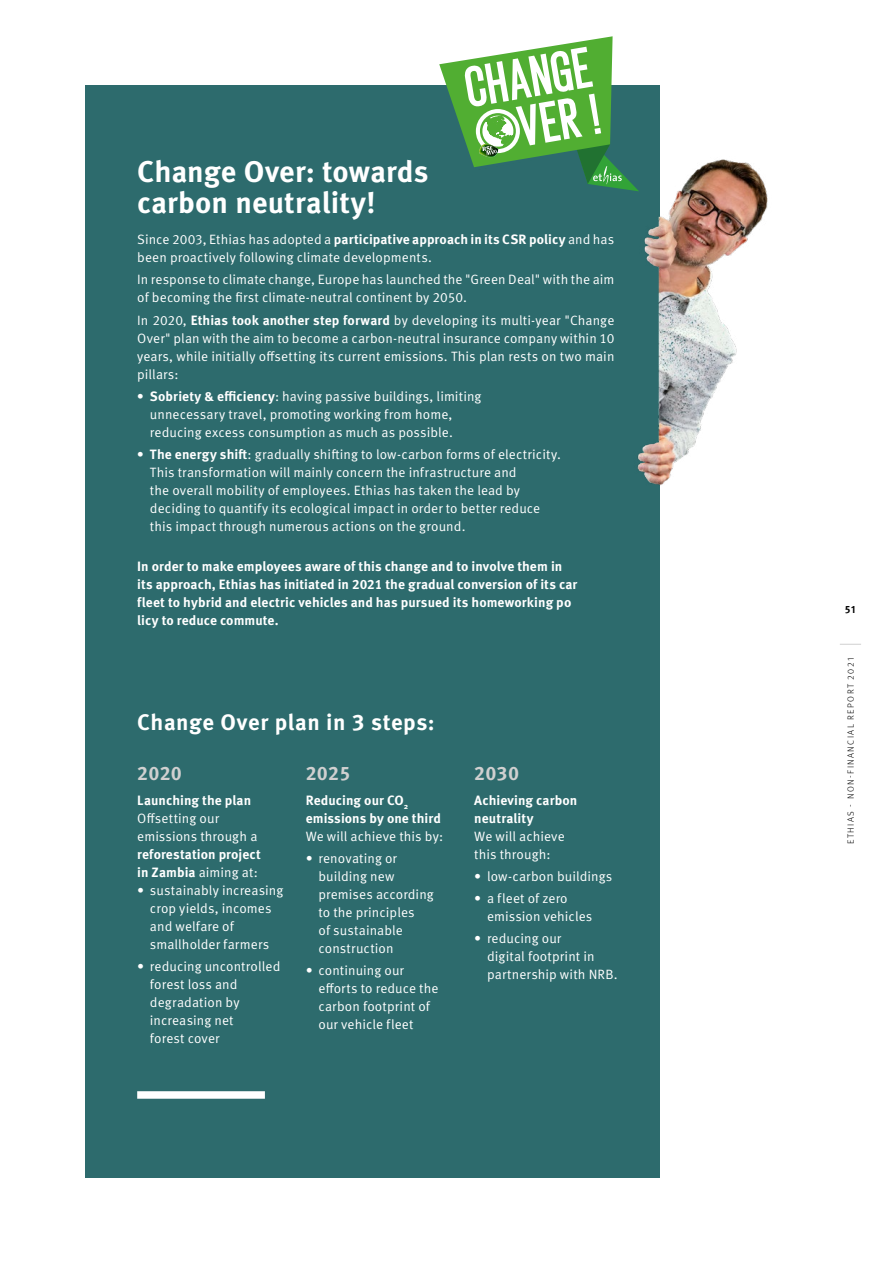
<style>
.page{position:relative;width:893px;height:1263px;background:#fff}
.page>*{position:absolute;margin:0;border:0;box-sizing:border-box;transform-origin:0 0}
.t1{font:700 30px/31.5px "Meta Pro";color:#fff}
.t2{font:700 22.5px "Meta Pro";letter-spacing:.02em;color:#fff}
.t3{font:700 19.5px "Meta Pro";letter-spacing:.005em;color:#d0d0d0}
.t4{font:13.5px/18px "Meta Pro Norm";letter-spacing:.005em;color:#fff}
.t5{font:700 13.5px/18px "Meta Pro";letter-spacing:.005em;color:#fff}
.t6{font:700 10.5px "Meta Pro";color:#000}
.t7{font:300 9px "Meta Pro";letter-spacing:.16em;color:#000}
.s1{font-family:"Meta Pro Norm";font-weight:400}
.s2{font-family:"Meta Pro";font-weight:700}
</style>
<div class="page">
<svg style="left:840px;top:644px;width:21px;height:1px"></svg>
<div style="left:85px;top:85px;width:575px;height:1093px;background:#2d6b6d"></div>
<div style="left:137px;top:1091px;width:128px;height:8px;background:#fff"></div>
<svg style="left:439px;top:36px;width:174px;height:150px"></svg>
<img style="left:599px;top:139px;width:169px;height:347px">
<h1 class="t1" style="left:137px;top:154px;width:293px">Change Over: towards carbon neutrality!</h1>
<p class="t5" style="left:137px;top:229px;width:479px"><span class="s1">Since 2003, Ethias has adopted a</span> participative approach in its CSR policy <span class="s1">and has</span></p>
<p class="t4" style="left:137px;top:245px;width:479px;line-height:22.2px">been proactively following climate developments.<br>In response to climate change, Europe has launched the "Green Deal" with the aim</p>
<p class="t4" style="left:137px;top:286px;width:479px;line-height:22.2px">of becoming the first climate-neutral continent by 2050.<br>In 2020, <span class="s2">Ethias took another step forward</span> by developing its multi-year "Change</p>
<p class="t4" style="left:137px;top:328px;width:479px;text-align:justify">Over" plan with the aim to become a carbon-neutral insurance company within 10 years, while initially offsetting its current emissions. This plan rests on two main pillars:</p>
<p class="t4" style="left:150px;top:386px;width:333px;text-indent:-13px"><span class="s2">• Sobriety &amp; efficiency</span>: having passive buildings, limiting unnecessary travel, promoting working from home, reducing excess consumption as much as possible.</p>
<p class="t4" style="left:150px;top:444px;width:412px;text-indent:-13px"><span class="s2">• The energy shift</span>: gradually shifting to low-carbon forms of electricity.<br>This transformation will mainly concern the infrastructure and<br>the overall mobility of employees. Ethias has taken the lead by deciding to quantify its ecological impact in order to better reduce this impact through numerous actions on the ground.</p>
<p class="t5" style="left:137px;top:557px;width:442px">In order to make employees aware of this change and to involve them in its approach, Ethias has initiated in 2021 the gradual conversion of its car fleet to hybrid and electric vehicles and has pursued its homeworking po licy to reduce commute.</p>
<h2 class="t2" style="left:137px;top:705px;width:299px">Change Over plan in 3 steps:</h2>
<h3 class="t3" style="left:137px;top:758px;width:46px">2020</h3>
<p class="t5" style="left:137px;top:790px;width:116px">Launching the plan</p>
<p class="t4" style="left:137px;top:808px;width:122px">Offsetting our emissions through a</p>
<p class="t5" style="left:137px;top:844px;width:125px">reforestation project</p>
<p class="t4" style="left:137px;top:862px;width:122px"><span class="s2">in Zambia</span> aiming at:</p>
<p class="t4" style="left:150px;top:880px;width:135px;text-indent:-13px">• sustainably increasing crop yields, incomes and welfare of smallholder farmers</p>
<p class="t4" style="left:150px;top:956px;width:132px;text-indent:-13px">• reducing uncontrolled forest loss and degradation by increasing net<br>forest cover</p>
<h3 class="t3" style="left:306px;top:758px;width:46px">2025</h3>
<p class="t5" style="left:306px;top:790px;width:137px">Reducing our CO<sub>2 </sub>emissions by one third</p>
<p class="t4" style="left:306px;top:826px;width:139px">We will achieve this by:</p>
<p class="t4" style="left:318px;top:848px;width:117px;text-indent:-13px">• renovating or building new premises according to the principles<br>of sustainable construction</p>
<p class="t4" style="left:318px;top:960px;width:122px;text-indent:-13px">• continuing our efforts to reduce the carbon footprint of our vehicle fleet</p>
<h3 class="t3" style="left:474px;top:758px;width:46px">2030</h3>
<p class="t5" style="left:474px;top:790px;width:105px">Achieving carbon neutrality</p>
<p class="t4" style="left:474px;top:826px;width:92px">We will achieve this through:</p>
<p class="t4" style="left:474px;top:866px;width:140px">• low-carbon buildings</p>
<p class="t4" style="left:487px;top:888px;width:107px;text-indent:-13px">• a fleet of zero emission vehicles</p>
<p class="t4" style="left:487px;top:929px;width:132px;text-indent:-13px">• reducing our<br>digital footprint in partnership with NRB.</p>
<p class="t6" style="left:845px;top:601px;width:12px">51</p>
<p class="t7" style="left:844px;top:844px;width:188px;rotate:-90deg">ETHIAS - NON-FINANCIAL REPORT 2021</p>
</div>
